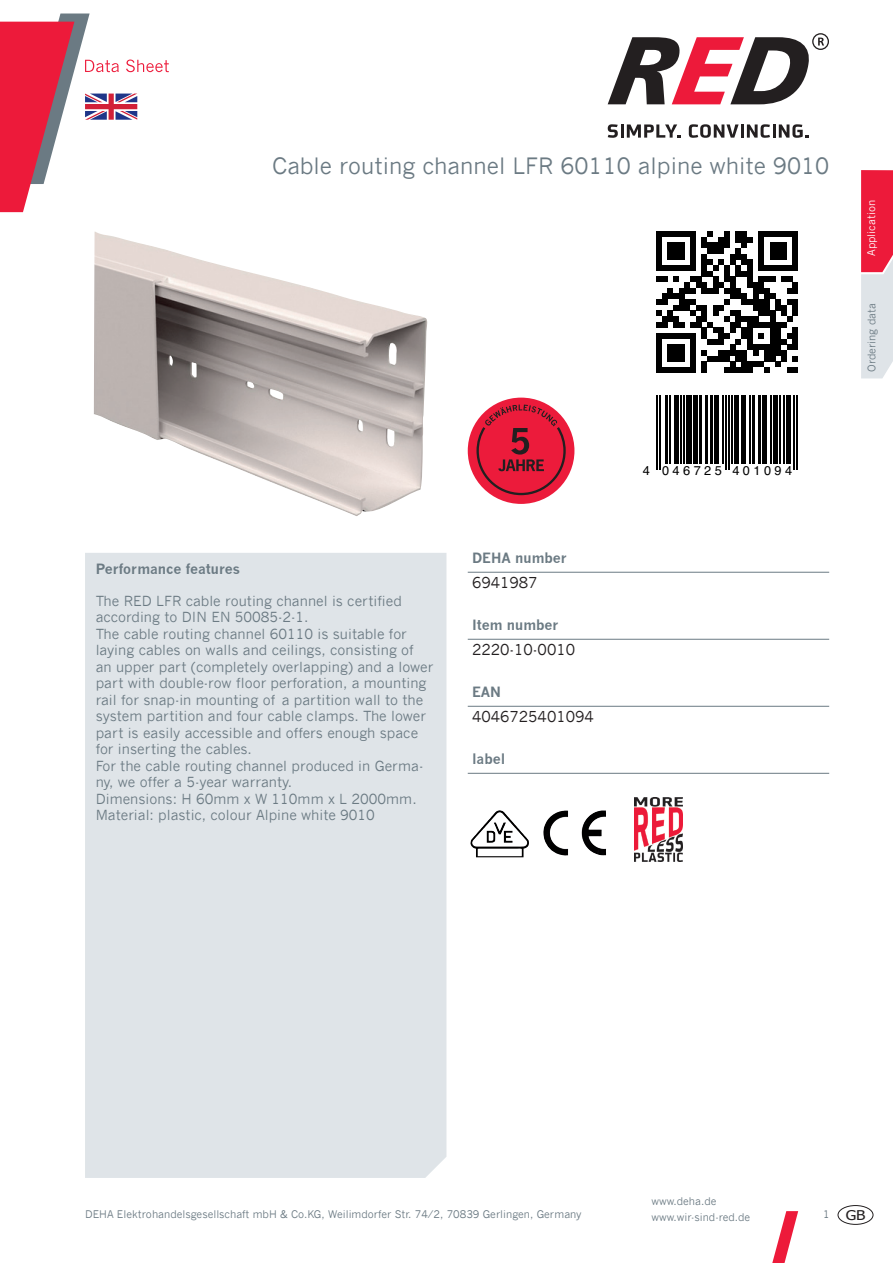
<style>
.page{position:relative;width:893px;height:1263px;background:#fff}
.page>*{position:absolute;margin:0;border:0;box-sizing:border-box;transform-origin:0 0}
.t1{font:22.5px "News Gothic";color:#6b7a83}
.t2{font:15px "News Gothic";color:#231f20}
.t3{font:13.8px/16.5px "News Gothic";color:#6b7a83}
.t4{font:700 13.8px "News Gothic";color:#6b7a83}
.t5{font:13.5px "Tahoma";color:#231f20;scale:1.17 1}
.t6{font:12.75px "Helvetica";letter-spacing:.27em;color:#000}
.t7{font:10.5px/16.5px "News Gothic";color:#6b7a83}
.t8{font:10.5px "News Gothic";color:#fff}
.s1{font-family:"News Gothic";font-size:10.5px;color:#6b7a83}
</style>
<div class="page">
<svg style="left:608px;top:33px;width:221px;height:71px"></svg>
<svg style="left:608px;top:124px;width:10px;height:14px"></svg>
<hr style="left:620px;top:124px;width:3px;height:14px;background:#231f20">
<svg style="left:627px;top:124px;width:54px;height:14px"></svg>
<svg style="left:689px;top:124px;width:50px;height:14px"></svg>
<hr style="left:741px;top:124px;width:3px;height:14px;background:#231f20">
<svg style="left:747px;top:124px;width:23px;height:14px"></svg>
<hr style="left:772px;top:124px;width:3px;height:14px;background:#231f20">
<svg style="left:779px;top:124px;width:30px;height:14px"></svg>
<svg style="left:861px;top:170px;width:32px;height:208px;background:#e68496"></svg>
<svg style="left:772px;top:1211px;width:26px;height:52px"></svg>
<div style="left:838px;top:1205px;width:35px;height:19px;border:1px solid #231f20;border-radius:50%"></div>
<div style="left:85px;top:553px;width:361px;height:625px;background:#dfe4e8"></div>
<svg style="left:0;top:14px;width:169px;height:198px"></svg>
<svg style="left:656px;top:231px;width:142px;height:142px"></svg>
<hr style="left:656px;top:395px;width:2px;height:75px;background:#000">
<hr style="left:659px;top:395px;width:2px;height:75px;background:#000">
<hr style="left:665px;top:395px;width:3px;height:68px;background:#000">
<hr style="left:669px;top:395px;width:2px;height:68px;background:#000">
<hr style="left:674px;top:395px;width:4px;height:68px;background:#000">
<hr style="left:680px;top:395px;width:1px;height:68px;background:#000">
<hr style="left:683px;top:395px;width:1px;height:68px;background:#000">
<div style="left:686px;top:395px;width:6px;height:68px;background:#000"></div>
<div style="left:693px;top:395px;width:5px;height:68px;background:#000"></div>
<hr style="left:699px;top:395px;width:3px;height:68px;background:#000">
<hr style="left:705px;top:395px;width:3px;height:68px;background:#000">
<hr style="left:710px;top:395px;width:3px;height:68px;background:#000">
<div style="left:714px;top:395px;width:5px;height:68px;background:#000"></div>
<hr style="left:722px;top:395px;width:1px;height:68px;background:#000">
<hr style="left:725px;top:395px;width:1px;height:75px;background:#000">
<hr style="left:728px;top:395px;width:1px;height:75px;background:#000">
<hr style="left:731px;top:395px;width:1px;height:68px;background:#000">
<hr style="left:734px;top:395px;width:4px;height:68px;background:#000">
<div style="left:741px;top:395px;width:5px;height:68px;background:#000"></div>
<hr style="left:749px;top:395px;width:1px;height:68px;background:#000">
<hr style="left:752px;top:395px;width:3px;height:68px;background:#000">
<hr style="left:758px;top:395px;width:3px;height:68px;background:#000">
<div style="left:762px;top:395px;width:5px;height:68px;background:#000"></div>
<hr style="left:770px;top:395px;width:1px;height:68px;background:#000">
<hr style="left:773px;top:395px;width:4px;height:68px;background:#000">
<hr style="left:779px;top:395px;width:1px;height:68px;background:#000">
<hr style="left:783px;top:395px;width:2px;height:68px;background:#000">
<div style="left:786px;top:395px;width:5px;height:68px;background:#000"></div>
<hr style="left:794px;top:395px;width:1px;height:75px;background:#000">
<hr style="left:797px;top:395px;width:1px;height:75px;background:#000">
<hr style="left:468px;top:572px;width:361px;height:1px;background:#6b7a83">
<hr style="left:468px;top:639px;width:361px;height:1px;background:#6b7a83">
<hr style="left:468px;top:706px;width:361px;height:1px;background:#6b7a83">
<hr style="left:468px;top:773px;width:361px;height:1px;background:#6b7a83">
<div style="left:468px;top:398px;width:106px;height:106px;background:#ec1b3b;border-radius:50%"></div>
<svg style="left:476px;top:405px;width:90px;height:90px"></svg>
<img style="left:470px;top:810px;width:59px;height:47px">
<img style="left:543px;top:810px;width:63px;height:45px">
<img style="left:635px;top:797px;width:47px;height:65px">
<img style="left:94px;top:232px;width:333px;height:284px">
<h1 class="t1" style="left:272px;top:152px;width:558px">Cable routing channel LFR 60110 alpine white 9010</h1>
<p class="t4" style="left:96px;top:560px;width:146px">Performance features</p>
<p class="t3" style="left:96px;top:592px;width:339px">The RED LFR cable routing channel is certified according to DIN EN 50085-2-1.<br>The cable routing channel 60110 is suitable for laying cables on walls and ceilings, consisting of<br>an upper part (completely overlapping) and a lower part with double-row floor perforation, a mounting rail for snap-in mounting of a partition wall to the system partition and four cable clamps. The lower part is easily accessible and offers enough space for inserting the cables.<br>For the cable routing channel produced in Germa&shy;ny, we offer a 5-year warranty.<br>Dimensions: H 60mm x W 110mm x L 2000mm.<br>Material: plastic, colour Alpine white 9010</p>
<p class="t4" style="left:472px;top:550px;width:96px">DEHA number</p>
<p class="t2" style="left:472px;top:574px;width:67px">6941987</p>
<p class="t4" style="left:472px;top:617px;width:88px">Item number</p>
<p class="t2" style="left:472px;top:641px;width:105px">2220-10-0010</p>
<p class="t4" style="left:472px;top:684px;width:31px">EAN</p>
<p class="t2" style="left:472px;top:708px;width:123px">4046725401094</p>
<p class="t4" style="left:472px;top:751px;width:35px">label</p>
<p class="t6" style="left:643px;top:461px;width:151px">4 046725 401094</p>
<p class="t8" style="left:865px;top:256px;width:57px;rotate:-90deg">Application</p>
<p class="t7" style="left:863px;top:372px;width:70px;rotate:-90deg">Ordering data</p>
<p class="t7" style="left:651px;top:1192px;width:100px">www.deha.de www.wir-sind-red.de</p>
<p class="t7" style="left:85px;top:1206px;width:498px">DEHA Elektrohandelsgesellschaft mbH &amp; Co.KG, Weilimdorfer Str. 74/2, 70839 Gerlingen, Germany</p>
<p class="t5" style="left:823px;top:1206px;width:38px"><span class="s1">1</span> GB</p>
</div>
